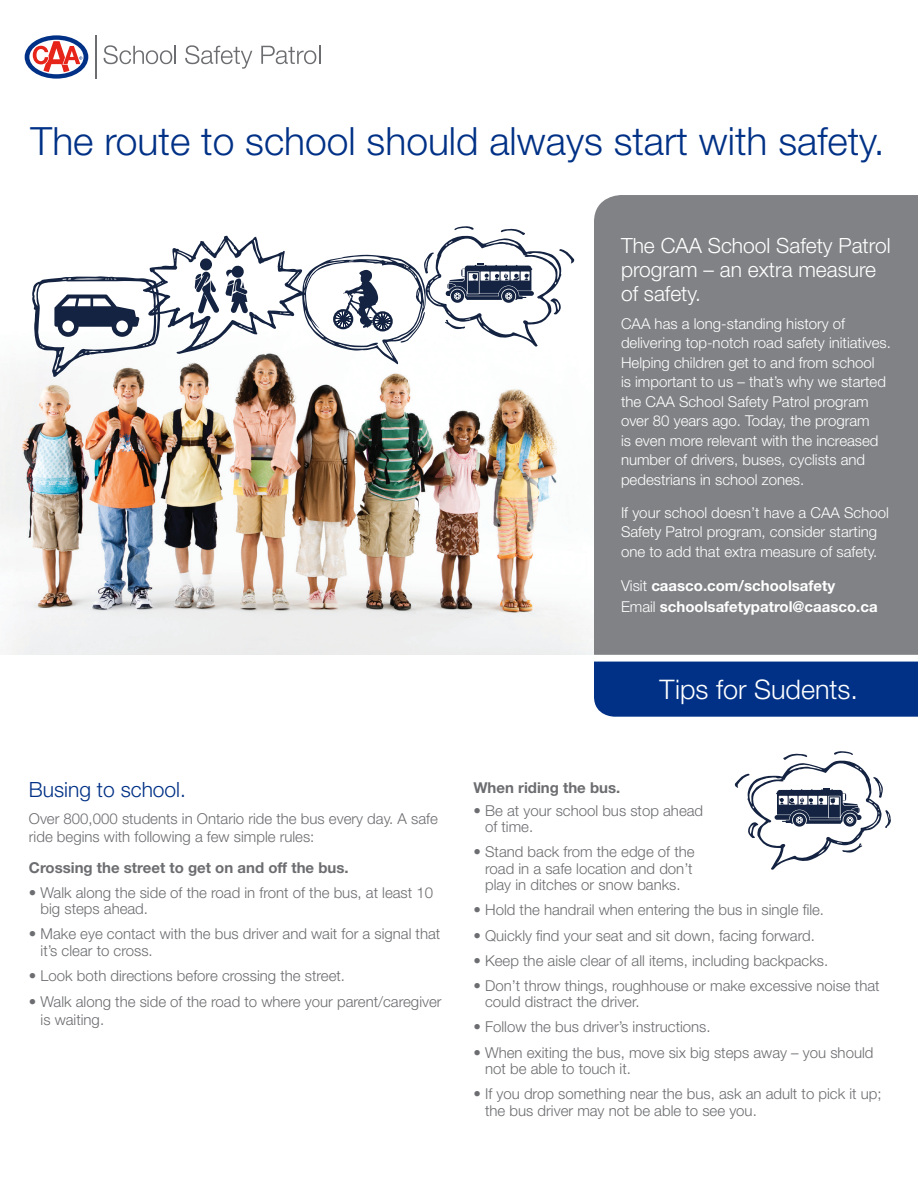
<style>
.page{position:relative;width:918px;height:1188px;background:#fff}
.page>*{position:absolute;margin:0;border:0;box-sizing:border-box;transform-origin:0 0}
.t1{font:300 39px "Helvetica Neue LT Std";color:#003186}
.t2{font:300 27px "Helvetica Neue LT Std";color:#fff}
.Headline{font:300 21px/24px "Helvetica Neue LT Std";color:#fff}
.Headline-2{font:300 21px "Helvetica Neue LT Std";color:#003186}
.t3{font:300 15px/16.5px "Helvetica Neue LT Std";color:#6c6d70}
.t4{font:300 15px/19.5px "Helvetica Neue LT Std";color:#fff}
.t5{font:700 15px/21px "Helvetica Neue LT Std";color:#fff}
.Subhead{font:700 15px "Helvetica Neue LT Std";color:#6c6d70}
.s1{font-weight:300}
</style>
<div class="page">
<div style="left:594px;top:195px;width:324px;height:460px;background:#808285"></div>
<div style="left:594px;top:662px;width:324px;height:55px;background:#003186"></div>
<svg style="left:23px;top:34px;width:67px;height:46px"></svg>
<svg style="left:25px;top:35px;width:63px;height:44px"></svg>
<svg style="left:29px;top:40px;width:55px;height:34px"></svg>
<svg style="left:33px;top:41px;width:49px;height:31px"></svg>
<hr style="left:95px;top:35px;width:2px;height:44px;background:#6c6d70">
<svg style="left:104px;top:45px;width:72px;height:19px"></svg>
<svg style="left:185px;top:45px;width:67px;height:24px"></svg>
<svg style="left:261px;top:46px;width:59px;height:18px"></svg>
<img style="left:0;top:377px;width:594px;height:278px">
<svg style="left:32px;top:226px;width:543px;height:151px"></svg>
<svg style="left:734px;top:751px;width:157px;height:119px"></svg>
<p class="t1" style="left:31px;top:118px;width:855px">The route to school should always start with safety.</p>
<p class="Headline" style="left:621px;top:233px;width:271px">The CAA School Safety Patrol program – an extra measure of safety.</p>
<p class="t4" style="left:621px;top:313px;width:271px">CAA has a long-standing history of delivering top-notch road safety initiatives.<br>Helping children get to and from school<br>is important to us – that’s why we started the CAA School Safety Patrol program over 80 years ago. Today, the program<br>is even more relevant with the increased number of drivers, buses, cyclists and pedestrians in school zones.</p>
<p class="t4" style="left:621px;top:502px;width:269px">If your school doesn’t have a CAA School<br>Safety Patrol program, consider starting one to add that extra measure of safety.</p>
<p class="t5" style="left:621px;top:575px;width:258px"><span class="s1">Visit</span> caasco.com/schoolsafety<br><span class="s1">Email</span> schoolsafetypatrol@caasco.ca</p>
<p class="Headline-2" style="left:29px;top:777px;width:159px">Busing to school.</p>
<p class="t3" style="left:29px;top:809px;width:411px;line-height:18px">Over 800,000 students in Ontario ride the bus every day. A safe ride begins with following a few simple rules:</p>
<p class="Subhead" style="left:29px;top:858px;width:321px">Crossing the street to get on and off the bus.</p>
<p class="t3" style="left:41px;top:884px;width:394px;text-indent:-12px">• Walk along the side of the road in front of the bus, at least 10 big steps ahead.</p>
<p class="t3" style="left:41px;top:925px;width:401px;text-indent:-12px">• Make eye contact with the bus driver and wait for a signal that it’s clear to cross.</p>
<p class="t3" style="left:29px;top:967px;width:318px">• Look both directions before crossing the street.</p>
<p class="t3" style="left:41px;top:993px;width:403px;line-height:18px;text-indent:-12px">• Walk along the side of the road to where your parent/caregiver is waiting.</p>
<p class="t2" style="left:659px;top:673px;width:200px">Tips for Sudents.</p>
<p class="Subhead" style="left:473px;top:778px;width:148px">When riding the bus.</p>
<p class="t3" style="left:485px;top:802px;width:220px;text-indent:-12px">• Be at your school bus stop ahead of time.</p>
<p class="t3" style="left:485px;top:843px;width:211px;text-indent:-12px">• Stand back from the edge of the road in a safe location and don’t play in ditches or snow banks.</p>
<p class="t3" style="left:473px;top:901px;width:352px">• Hold the handrail when entering the bus in single file.</p>
<p class="t3" style="left:473px;top:927px;width:343px">• Quickly find your seat and sit down, facing forward.</p>
<p class="t3" style="left:473px;top:952px;width:356px">• Keep the aisle clear of all items, including backpacks.</p>
<p class="t3" style="left:485px;top:977px;width:396px;text-indent:-12px">• Don’t throw things, roughhouse or make excessive noise that could distract the driver.</p>
<p class="t3" style="left:473px;top:1019px;width:239px">• Follow the bus driver’s instructions.</p>
<p class="t3" style="left:485px;top:1044px;width:390px;text-indent:-12px">• When exiting the bus, move six big steps away – you should not be able to touch it.</p>
<p class="t3" style="left:485px;top:1085px;width:398px;text-indent:-12px">• If you drop something near the bus, ask an adult to pick it up; the bus driver may not be able to see you.</p>
</div>
